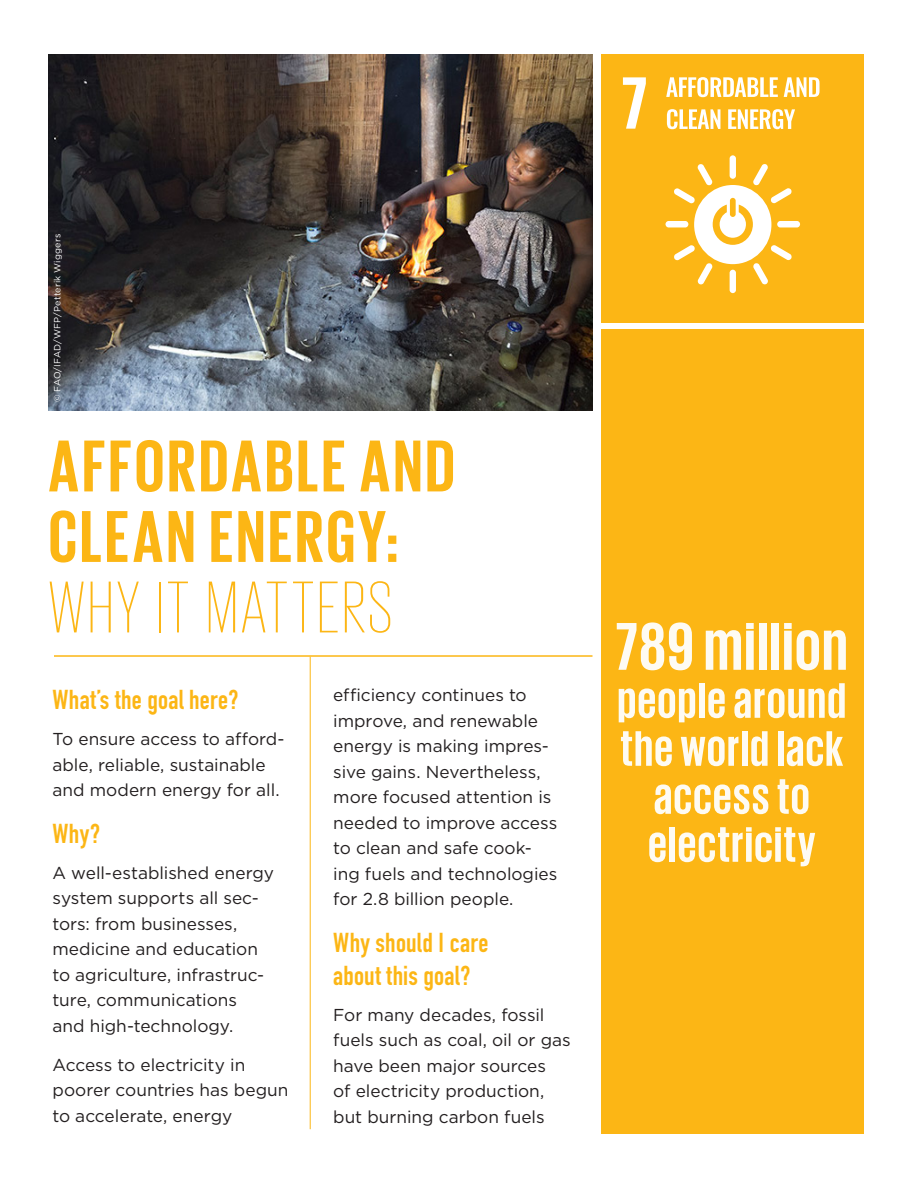
<style>
.page{position:relative;width:918px;height:1188px;background:#fff}
.page>*{position:absolute;margin:0;border:0;box-sizing:border-box;transform-origin:0 0}
.t1{font:700 75px/70.5px "Giorgio Sans";letter-spacing:.045em;color:#fcb615}
.t2{font:700 69px "Giorgio Sans";letter-spacing:.025em;color:#fefbf3}
.t3{font:700 51px/48px "Giorgio Sans";letter-spacing:.025em;color:#fefbf3;text-align:center}
.t4{font:27px/33px "DIN Engschrift";letter-spacing:.01em;color:#fcb615}
.tx{font:17.25px/25.5px "Gotham";color:#231f20}
.t5{font:9px "Gotham";letter-spacing:.025em;color:#fff}
.s1{font-weight:200}
</style>
<div class="page">
<div style="left:601px;top:329px;width:263px;height:805px;background:#fcb615"></div>
<img style="left:49px;top:54px;width:544px;height:356px">
<hr style="left:54px;top:655px;width:538px;height:2px;background:#fcb615">
<hr style="left:310px;top:657px;width:1px;height:472px;background:#fcb615">
<div style="left:601px;top:54px;width:263px;height:269px;background:#fcb615"></div>
<svg style="left:623px;top:77px;width:23px;height:52px"></svg>
<svg style="left:666px;top:77px;width:112px;height:20px"></svg>
<svg style="left:784px;top:77px;width:36px;height:20px"></svg>
<svg style="left:667px;top:109px;width:53px;height:20px"></svg>
<svg style="left:728px;top:109px;width:67px;height:20px"></svg>
<div style="left:666px;top:221px;width:22px;height:6px;background:#fff;border-radius:3px"></div>
<div style="left:777px;top:221px;width:23px;height:6px;background:#fff;border-radius:3px"></div>
<div style="left:730px;top:270px;width:6px;height:23px;background:#fff;border-radius:3px"></div>
<div style="left:730px;top:155px;width:6px;height:24px;background:#fff;border-radius:3px"></div>
<svg style="left:674px;top:164px;width:118px;height:121px"></svg>
<p class="t5" style="left:52px;top:402px;width:170px;rotate:-90deg">© FAO/IFAD/WFP/Petterik Wiggers</p>
<p class="t1" style="left:49px;top:429px;width:408px">AFFORDABLE AND<br>CLEAN ENERGY:<br><span class="s1">WHY IT MATTERS</span></p>
<h1 class="t4" style="left:52px;top:683px;width:188px">What’s the goal here?</h1>
<p class="tx" style="left:52px;top:726px;width:233px">To ensure access to afford&shy;able, reliable, sustainable and modern energy for all.</p>
<h1 class="t4" style="left:52px;top:817px;width:49px">Why?</h1>
<p class="tx" style="left:52px;top:860px;width:223px">A well-established energy system supports all sec&shy;tors: from businesses, medicine and education to agriculture, infrastruc&shy;ture, communications<br>and high-technology.</p>
<p class="tx" style="left:52px;top:1052px;width:237px">Access to electricity in poorer countries has begun to accelerate, energy</p>
<p class="tx" style="left:333px;top:682px;width:226px">efficiency continues to improve, and renewable energy is making impres&shy;sive gains. Nevertheless, more focused attention is needed to improve access to clean and safe cook&shy;ing fuels and technologies for 2.8 billion people.</p>
<h1 class="t4" style="left:333px;top:926px;width:157px">Why should I care about this goal?</h1>
<p class="tx" style="left:333px;top:1002px;width:239px">For many decades, fossil fuels such as coal, oil or gas have been major sources<br>of electricity production, but burning carbon fuels</p>
<p class="t2" style="left:616px;top:612px;width:233px">789 million</p>
<p class="t3" style="left:617px;top:675px;width:230px">people around the world lack access to electricity</p>
</div>
